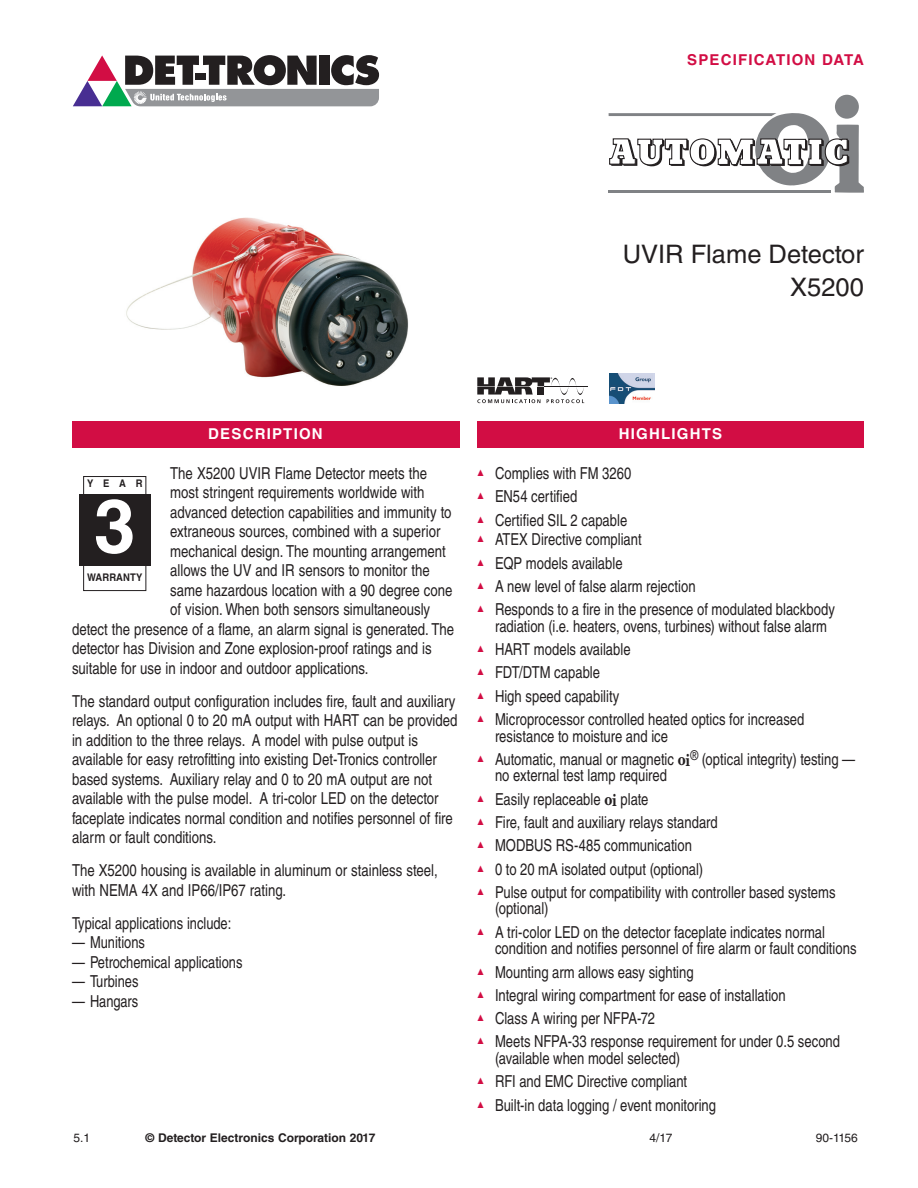
<style>
.page{position:relative;width:918px;height:1188px;background:#fff}
.page>*{position:absolute;margin:0;border:0;box-sizing:border-box;transform-origin:0 0}
.t1{font:700 75px "Helvetica LT Std";color:#fff}
.t2{font:25.5px "Helvetica LT Std";color:#231f20}
.triangleList{font:16.5px "Helvetica LT Std";color:#231f20;scale:.79 1}
.triangleList-2{font:16.5px/19.5px "Helvetica LT Std";color:#231f20;scale:.8 1}
.triangleList-3{font:16.5px "Helvetica LT Std";color:#231f20;scale:.78 1}
.TEXT{font:16.5px "Helvetica LT Std";color:#231f20;scale:.78 1}
.headline{font:700 15px "Helvetica LT Std";letter-spacing:.08em;color:#fff}
.headline-2{font:700 15px "Helvetica LT Std";letter-spacing:.08em;color:#d20d44}
.t3{font:700 12px "Helvetica LT Std";color:#231f20}
.t4{font:12px "Helvetica LT Std";letter-spacing:-.04em;color:#231f20}
.t5{font:700 10.5px "Helvetica LT Std";letter-spacing:.015em;color:#231f20;scale:.9 1}
.s1{font-family:"New Century Schlbk LT Std";font-weight:700}
</style>
<div class="page">
<svg style="left:73px;top:55px;width:306px;height:51px"></svg>
<img style="left:126px;top:217px;width:283px;height:169px">
<div style="left:72px;top:422px;width:387px;height:26px;background:#d20d44"></div>
<div style="left:477px;top:422px;width:387px;height:26px;background:#d20d44"></div>
<div style="left:83px;top:476px;width:63px;height:115px;border:1px solid #231f20"></div>
<div style="left:79px;top:494px;width:72px;height:72px;background:#231f20"></div>
<svg style="left:477px;top:377px;width:111px;height:27px"></svg>
<img style="left:609px;top:373px;width:45px;height:30px">
<hr style="left:608px;top:190px;width:223px;height:2px;background:#808285">
<div style="left:835px;top:95px;width:24px;height:24px;background:#808285;border-radius:50%"></div>
<svg style="left:609px;top:113px;width:255px;height:80px"></svg>
<p class="headline-2" style="left:687px;top:50px;width:178px">SPECIFICATION DATA</p>
<p class="t2" style="left:623px;top:239px;width:243px">UVIR Flame Detector</p>
<p class="t2" style="left:790px;top:272px;width:75px">X5200</p>
<p class="headline" style="left:208px;top:425px;width:116px">DESCRIPTION</p>
<p class="headline" style="left:619px;top:425px;width:105px">HIGHLIGHTS</p>
<p class="triangleList-2" style="left:170px;top:463px;width:323px">The X5200 UVIR Flame Detector meets the</p>
<p class="triangleList-2" style="left:170px;top:483px;width:319px">most stringent requirements worldwide with</p>
<p class="triangleList-2" style="left:170px;top:502px;width:353px">advanced detection capabilities and immunity to</p>
<p class="triangleList-2" style="left:170px;top:522px;width:339px">extraneous sources, combined with a superior</p>
<p class="triangleList-2" style="left:170px;top:541px;width:346px">mechanical design. The mounting arrangement</p>
<p class="triangleList-2" style="left:170px;top:561px;width:326px">allows the UV and IR sensors to monitor the</p>
<p class="triangleList-2" style="left:170px;top:580px;width:354px">same hazardous location with a 90 degree cone</p>
<p class="triangleList-2" style="left:170px;top:600px;width:326px">of vision. When both sensors simultaneously</p>
<p class="triangleList-2" style="left:72px;top:619px;width:479px">detect the presence of a flame, an alarm signal is generated. The</p>
<p class="triangleList-2" style="left:72px;top:639px;width:451px">detector has Division and Zone explosion-proof ratings and is</p>
<p class="triangleList-2" style="left:72px;top:658px;width:372px">suitable for use in indoor and outdoor applications.</p>
<p class="triangleList-2" style="left:72px;top:691px;width:483px">The standard output configuration includes fire, fault and auxiliary relays. An optional 0 to 20 mA output with HART can be provided in addition to the three relays. A model with pulse output is available for easy retrofitting into existing Det-Tronics controller based systems. Auxiliary relay and 0 to 20 mA output are not available with the pulse model. A tri-color LED on the detector faceplate indicates normal condition and notifies personnel of fire alarm or fault conditions.</p>
<p class="triangleList-2" style="left:72px;top:861px;width:459px">The X5200 housing is available in aluminum or stainless steel, with NEMA 4X and IP66/IP67 rating.</p>
<p class="TEXT" style="left:72px;top:914px;width:206px">Typical applications include:</p>
<p class="triangleList-3" style="left:72px;top:933px;width:95px">— Munitions</p>
<p class="triangleList-3" style="left:72px;top:953px;width:220px">— Petrochemical applications</p>
<p class="triangleList-3" style="left:72px;top:972px;width:87px">— Turbines</p>
<p class="triangleList-3" style="left:72px;top:992px;width:86px">— Hangars</p>
<p class="triangleList" style="left:495px;top:464px;width:174px">Complies with FM 3260</p>
<p class="triangleList" style="left:495px;top:487px;width:106px">EN54 certified</p>
<p class="triangleList" style="left:495px;top:510px;width:169px">Certified SIL 2 capable</p>
<p class="triangleList" style="left:495px;top:530px;width:187px">ATEX Directive compliant</p>
<p class="triangleList" style="left:495px;top:553px;width:163px">EQP models available</p>
<p class="triangleList" style="left:495px;top:577px;width:255px">A new level of false alarm rejection</p>
<p class="triangleList" style="left:495px;top:600px;width:432px">Responds to a fire in the presence of modulated blackbody</p>
<p class="triangleList" style="left:495px;top:616px;width:422px">radiation (i.e. heaters, ovens, turbines) without false alarm</p>
<p class="triangleList" style="left:495px;top:640px;width:173px">HART models available</p>
<p class="triangleList" style="left:495px;top:663px;width:135px">FDT/DTM capable</p>
<p class="triangleList" style="left:495px;top:686px;width:159px">High speed capability</p>
<p class="triangleList" style="left:495px;top:710px;width:393px">Microprocessor controlled heated optics for increased</p>
<p class="triangleList" style="left:495px;top:726px;width:221px">resistance to moisture and ice</p>
<p class="triangleList" style="left:495px;top:749px;width:458px">Automatic, manual or magnetic <span class="s1">oi</span><sup>®</sup> (optical integrity) testing —</p>
<p class="triangleList" style="left:495px;top:766px;width:219px">no external test lamp required</p>
<p class="triangleList" style="left:495px;top:789px;width:196px">Easily replaceable <span class="s1">oi</span> plate</p>
<p class="triangleList" style="left:495px;top:813px;width:284px">Fire, fault and auxiliary relays standard</p>
<p class="triangleList" style="left:495px;top:836px;width:251px">MODBUS RS-485 communication</p>
<p class="triangleList" style="left:495px;top:859px;width:265px">0 to 20 mA isolated output (optional)</p>
<p class="triangleList" style="left:495px;top:883px;width:433px">Pulse output for compatibility with controller based systems</p>
<p class="triangleList" style="left:495px;top:899px;width:69px">(optional)</p>
<p class="triangleList" style="left:495px;top:922px;width:419px">A tri-color LED on the detector faceplate indicates normal</p>
<p class="triangleList" style="left:495px;top:939px;width:459px">condition and notifies personnel of fire alarm or fault conditions</p>
<p class="triangleList" style="left:495px;top:962px;width:253px">Mounting arm allows easy sighting</p>
<p class="triangleList" style="left:495px;top:985px;width:370px">Integral wiring compartment for ease of installation</p>
<p class="triangleList" style="left:495px;top:1009px;width:204px">Class A wiring per NFPA-72</p>
<p class="triangleList" style="left:495px;top:1032px;width:438px">Meets NFPA-33 response requirement for under 0.5 second</p>
<p class="triangleList" style="left:495px;top:1049px;width:236px">(available when model selected)</p>
<p class="triangleList" style="left:495px;top:1072px;width:245px">RFI and EMC Directive compliant</p>
<p class="triangleList" style="left:495px;top:1095px;width:281px">Built-in data logging / event monitoring</p>
<p class="t5" style="left:87px;top:477px;width:63px">YEAR</p>
<p class="t1" style="left:94px;top:480px;width:43px">3</p>
<p class="t5" style="left:87px;top:571px;width:63px">WARRANTY</p>
<p class="t4" style="left:74px;top:1130px;width:18px">5.1</p>
<p class="t3" style="left:146px;top:1130px;width:232px">© Detector Electronics Corporation 2017</p>
<p class="t4" style="left:650px;top:1130px;width:24px">4/17</p>
<p class="t4" style="left:816px;top:1130px;width:44px">90-1156</p>
</div>
